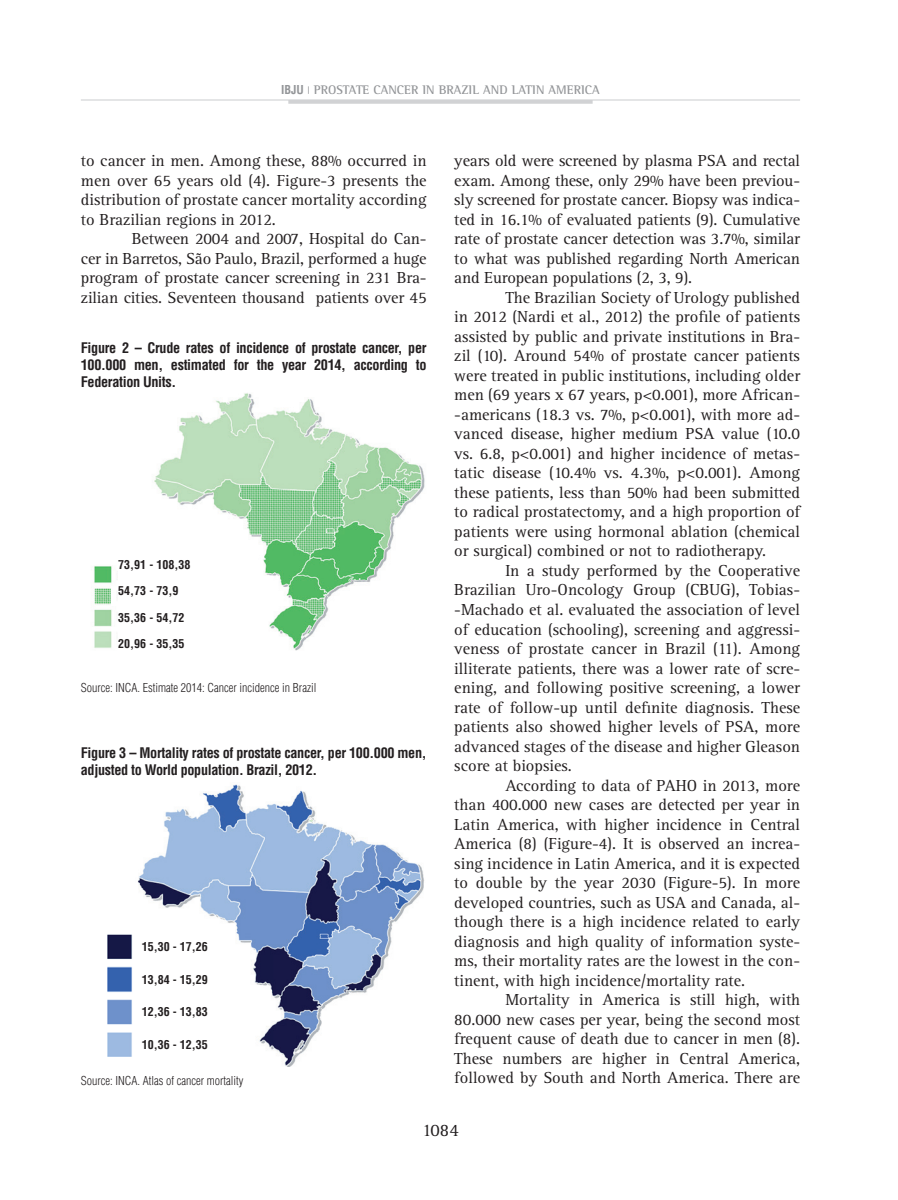
<style>
.page{position:relative;width:898px;height:1200px;background:#fff}
.page>*{position:absolute;margin:0;border:0;box-sizing:border-box;transform-origin:0 0}
.t1{font:18px "Rotis Serif";color:#231f20}
.t2{font:16.5px/19.5px "Rotis Serif";color:#231f20;text-align:justify}
.t3{font:700 condensed 14.25px/17.1px "Helvetica";letter-spacing:-.025em;color:#231f20;text-align:justify}
.t4{font:700 12.75px "Rotis Semi Serif";color:#939598}
.t5{font:700 condensed 12px "Helvetica";color:#231f20}
.t6{font:300 condensed 12px "Helvetica";color:#231f20}
.s1{font-family:"Helvetica";font-stretch:condensed;font-size:12px}
</style>
<div class="page">
<hr style="left:81px;top:99px;width:718px;height:2px;background:#dcdddf">
<hr style="left:288px;top:100px;width:304px;height:4px;background:#d1d2d4">
<img style="left:93px;top:393px;width:332px;height:257px">
<div style="left:118px;top:559px;width:83px;height:102px;background:#fff"></div>
<img style="left:138px;top:784px;width:286px;height:282px">
<img style="left:107px;top:925px;width:35px;height:138px">
<div style="left:142px;top:941px;width:83px;height:125px;background:#fff"></div>
<p class="t4" style="left:281px;top:82px;width:320px"><span class="s1">ibju</span> <sup>|</sup> PROSTATE CANCER IN BRAZIL AND LATIN AMERICA</p>
<p class="t2" style="left:81px;top:151px;width:347px">to cancer in men. Among these, 88% occurred in men over 65 years old (4). Figure-3 presents the distribution of prostate cancer mortality according to Brazilian regions in 2012.</p>
<p class="t2" style="left:81px;top:229px;width:347px;text-indent:51px">Between 2004 and 2007, Hospital do Can&shy;cer in Barretos, São Paulo, Brazil, performed a huge program of prostate cancer screening in 231 Bra&shy;zilian cities. Seventeen thousand patients over 45</p>
<p class="t3" style="left:81px;top:339px;width:347px">Figure 2 – Crude rates of incidence of prostate cancer, per 100.000 men, estimated for the year 2014, according to Federation Units.</p>
<p class="t5" style="left:118px;top:556px;width:73px">73,91 - 108,38</p>
<p class="t5" style="left:118px;top:583px;width:61px">54,73 - 73,9</p>
<p class="t5" style="left:118px;top:609px;width:67px">35,36 - 54,72</p>
<p class="t5" style="left:118px;top:636px;width:67px">20,96 - 35,35</p>
<p class="t6" style="left:81px;top:680px;width:237px">Source: INCA. Estimate 2014: Cancer incidence in Brazil</p>
<p class="t3" style="left:81px;top:743px;width:347px">Figure 3 – Mortality rates of prostate cancer, per 100.000 men, adjusted to World population. Brazil, 2012.</p>
<p class="t5" style="left:142px;top:939px;width:67px">15,30 - 17,26</p>
<p class="t5" style="left:142px;top:971px;width:67px">13,84 - 15,29</p>
<p class="t5" style="left:142px;top:1004px;width:67px">12,36 - 13,83</p>
<p class="t5" style="left:142px;top:1036px;width:67px">10,36 - 12,35</p>
<p class="t6" style="left:81px;top:1072px;width:164px">Source: INCA. Atlas of cancer mortality</p>
<p class="t2" style="left:454px;top:151px;width:347px">years old were screened by plasma PSA and rectal exam. Among these, only 29% have been previou&shy;sly screened for prostate cancer. Biopsy was indica&shy;ted in 16.1% of evaluated patients (9). Cumulative rate of prostate cancer detection was 3.7%, similar to what was published regarding North American and European populations (2, 3, 9).</p>
<p class="t2" style="left:454px;top:288px;width:347px;text-indent:51px">The Brazilian Society of Urology published in 2012 (Nardi et al., 2012) the profile of patients assisted by public and private institutions in Bra&shy;zil (10). Around 54% of prostate cancer patients were treated in public institutions, including older men (69 years x 67 years, p&lt;0.001), more African--americans (18.3 vs. 7%, p&lt;0.001), with more ad&shy;vanced disease, higher medium PSA value (10.0 vs. 6.8, p&lt;0.001) and higher incidence of metas&shy;tatic disease (10.4% vs. 4.3%, p&lt;0.001). Among these patients, less than 50% had been submitted to radical prostatectomy, and a high proportion of patients were using hormonal ablation (chemical or surgical) combined or not to radiotherapy.</p>
<p class="t2" style="left:454px;top:561px;width:347px;text-indent:51px">In a study performed by the Cooperative Brazilian Uro-Oncology Group (CBUG), Tobias--Machado et al. evaluated the association of level of education (schooling), screening and aggressi&shy;veness of prostate cancer in Brazil (11). Among illiterate patients, there was a lower rate of scre&shy;ening, and following positive screening, a lower rate of follow-up until definite diagnosis. These patients also showed higher levels of PSA, more advanced stages of the disease and higher Gleason score at biopsies.</p>
<p class="t2" style="left:454px;top:775px;width:347px;text-indent:51px">According to data of PAHO in 2013, more than 400.000 new cases are detected per year in Latin America, with higher incidence in Central America (8) (Figure-4). It is observed an increa&shy;sing incidence in Latin America, and it is expected to double by the year 2030 (Figure-5). In more developed countries, such as USA and Canada, al&shy;though there is a high incidence related to early diagnosis and high quality of information syste&shy;ms, their mortality rates are the lowest in the con&shy;tinent, with high incidence/mortality rate.</p>
<p class="t2" style="left:454px;top:990px;width:347px;text-indent:51px">Mortality in America is still high, with 80.000 new cases per year, being the second most frequent cause of death due to cancer in men (8).<br>These numbers are higher in Central America, followed by South and North America. There are</p>
<p class="t1" style="left:422px;top:1119px;width:38px">1084</p>
</div>
